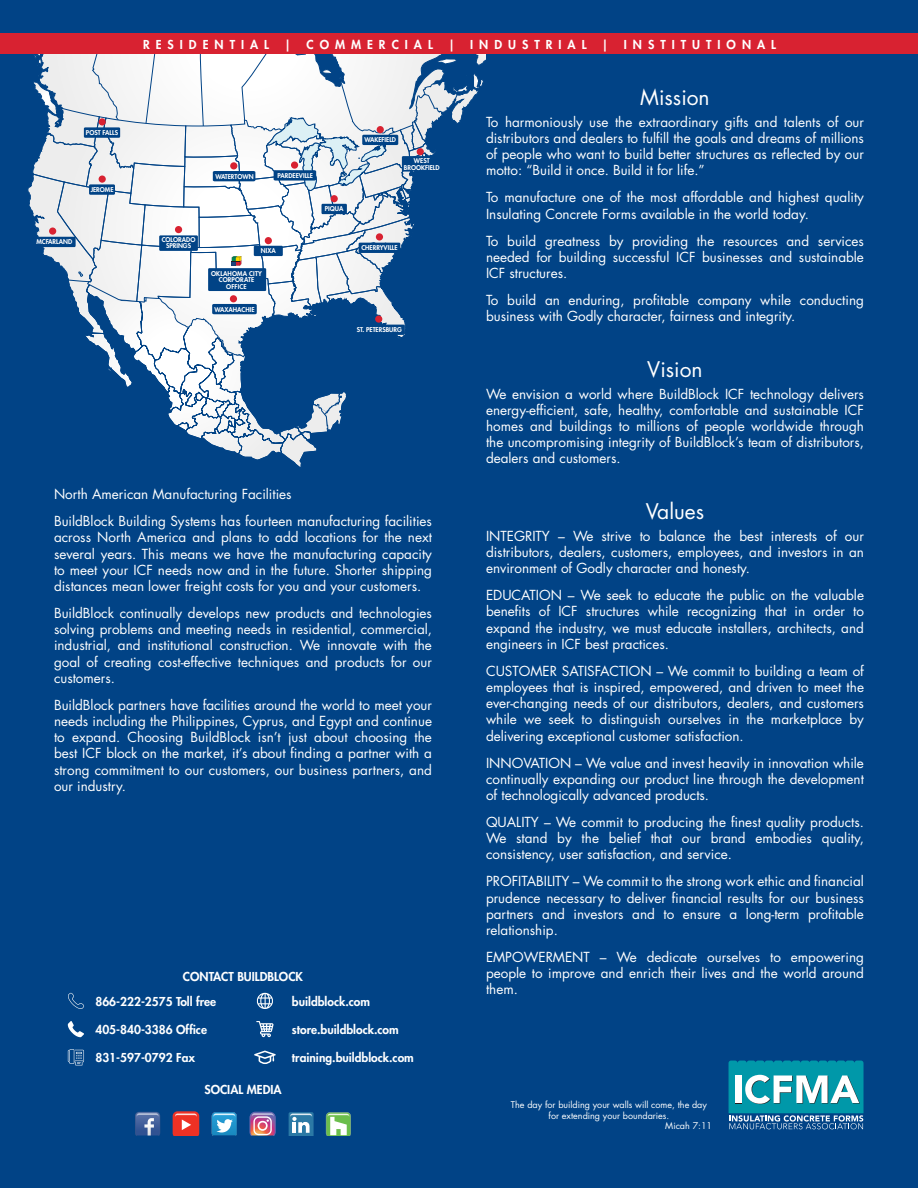
<style>
.page{position:relative;width:918px;height:1188px;background:#014386}
.page>*{position:absolute;margin:0;border:0;box-sizing:border-box;transform-origin:0 0}
.t1{font:21px "Futura Std";color:#fff}
.t2{font:13.5px/16.2px "Futura Std";color:#fff;text-align:justify}
.t3{font:800 12px/25px "Futura Std";color:#fff}
.t4{font:800 12px "Futura Std";letter-spacing:.5em;color:#fff}
.t5{font:9px "Futura Std";color:#fff}
.t6{font:800 6.45px/6.4px "Futura Std";color:#fff;text-align:center}
.t7{font:800 6.45px/6.4px "Futura Std";letter-spacing:.02em;color:#fff;text-align:center}
</style>
<div class="page">
<svg style="left:28px;top:54px;width:458px;height:413px"></svg>
<div style="left:359px;top:243px;width:41px;height:10px;background:#014386"></div>
<div style="left:376px;top:233px;width:7px;height:8px;background:#d82231;border-radius:50%"></div>
<div style="left:0;top:34px;width:918px;height:20px;background:#d82231"></div>
<svg style="left:729px;top:1061px;width:135px;height:68px;background:#41a1b6"></svg>
<svg style="left:68px;top:993px;width:16px;height:16px"></svg>
<svg style="left:257px;top:993px;width:16px;height:16px"></svg>
<svg style="left:68px;top:1021px;width:16px;height:16px"></svg>
<svg style="left:256px;top:1021px;width:18px;height:16px"></svg>
<svg style="left:68px;top:1049px;width:16px;height:16px"></svg>
<svg style="left:254px;top:1051px;width:22px;height:13px"></svg>
<svg style="left:289px;top:1112px;width:25px;height:24px"></svg>
<svg style="left:135px;top:1112px;width:25px;height:24px"></svg>
<svg style="left:326px;top:1112px;width:25px;height:24px"></svg>
<svg style="left:212px;top:1112px;width:25px;height:24px"></svg>
<svg style="left:250px;top:1112px;width:25px;height:24px"></svg>
<svg style="left:173px;top:1111px;width:26px;height:25px"></svg>
<p class="t4" style="left:143px;top:37px;width:128px">RESIDENTIAL</p>
<p class="t3" style="left:285px;top:32px;width:8px">|</p>
<p class="t4" style="left:306px;top:37px;width:128px">COMMERCIAL</p>
<p class="t3" style="left:448px;top:32px;width:8px">|</p>
<p class="t4" style="left:470px;top:37px;width:118px">INDUSTRIAL</p>
<p class="t3" style="left:602px;top:32px;width:8px">|</p>
<p class="t4" style="left:624px;top:37px;width:154px">INSTITUTIONAL</p>
<p class="t6" style="left:86px;top:129px;width:34px">POST FALLS</p>
<p class="t6" style="left:91px;top:186px;width:24px">JEROME</p>
<p class="t6" style="left:36px;top:239px;width:37px">MCFARLAND</p>
<p class="t6" style="left:162px;top:236px;width:35px">COLORADO<br>SPRINGS</p>
<p class="t6" style="left:215px;top:173px;width:40px">WATERTOWN</p>
<p class="t6" style="left:278px;top:172px;width:37px">PARDEEVILLE</p>
<p class="t6" style="left:325px;top:206px;width:20px">PIQUA</p>
<p class="t6" style="left:364px;top:137px;width:33px">WAKEFIELD</p>
<p class="t6" style="left:404px;top:158px;width:37px">WEST<br>BROOKFIELD</p>
<p class="t6" style="left:261px;top:248px;width:16px">NIXA</p>
<p class="t7" style="left:211px;top:270px;width:52px">OKLAHOMA CITY<br>CORPORATE<br>OFFICE</p>
<p class="t6" style="left:214px;top:306px;width:42px">WAXAHACHIE</p>
<p class="t6" style="left:361px;top:245px;width:38px">CHERRYVILLE</p>
<p class="t6" style="left:357px;top:327px;width:47px">ST. PETERSBURG</p>
<p class="t2" style="left:54px;top:481px;width:380px;line-height:27px">North American Manufacturing Facilities<br>BuildBlock Building Systems has fourteen manufacturing facilities</p>
<p class="t2" style="left:54px;top:529px;width:380px">across North America and plans to add locations for the next several years. This means we have the manufacturing capacity to meet your ICF needs now and in the future. Shorter shipping distances mean lower freight costs for you and your customers.</p>
<p class="t2" style="left:54px;top:605px;width:380px">BuildBlock continually develops new products and technologies solving problems and meeting needs in residential, commercial, industrial, and institutional construction. We innovate with the goal of creating cost-effective techniques and products for our customers.</p>
<p class="t2" style="left:54px;top:697px;width:380px">BuildBlock partners have facilities around the world to meet your needs including the Philippines, Cyprus, and Egypt and continue to expand. Choosing BuildBlock isn’t just about choosing the best ICF block on the market, it’s about finding a partner with a strong commitment to our customers, our business partners, and our industry.</p>
<p class="t3" style="left:95px;top:964px;width:209px;text-indent:88px">CONTACT BUILDBLOCK<br>866-222-2575 Toll free</p>
<p class="t3" style="left:292px;top:989px;width:80px">buildblock.com</p>
<p class="t3" style="left:95px;top:1017px;width:113px">405-840-3386 Office</p>
<p class="t3" style="left:292px;top:1017px;width:108px">store.buildblock.com</p>
<p class="t3" style="left:95px;top:1045px;width:101px">831-597-0792 Fax</p>
<p class="t3" style="left:292px;top:1045px;width:123px">training.buildblock.com</p>
<p class="t3" style="left:204px;top:1077px;width:79px">SOCIAL MEDIA</p>
<h1 class="t1" style="left:640px;top:84px;width:71px">Mission</h1>
<p class="t2" style="left:486px;top:114px;width:380px">To harmoniously use the extraordinary gifts and talents of our distributors and dealers to fulfill the goals and dreams of millions of people who want to build better structures as reflected by our motto: “Build it once. Build it for life.”</p>
<p class="t2" style="left:486px;top:190px;width:379px">To manufacture one of the most affordable and highest quality<br>Insulating Concrete Forms available in the world today.</p>
<p class="t2" style="left:486px;top:233px;width:380px">To build greatness by providing the resources and services needed for building successful ICF businesses and sustainable ICF structures.</p>
<p class="t2" style="left:486px;top:292px;width:379px">To build an enduring, profitable company while conducting business with Godly character, fairness and integrity.</p>
<h1 class="t1" style="left:647px;top:356px;width:57px">Vision</h1>
<p class="t2" style="left:486px;top:386px;width:380px">We envision a world where BuildBlock ICF technology delivers energy-efficient, safe, healthy, comfortable and sustainable ICF homes and buildings to millions of people worldwide through the uncompromising integrity of BuildBlock’s team of distributors, dealers and customers.</p>
<h1 class="t1" style="left:646px;top:498px;width:60px">Values</h1>
<p class="t2" style="left:486px;top:528px;width:380px">INTEGRITY – We strive to balance the best interests of our distributors, dealers, customers, employees, and investors in an environment of Godly character and honesty.</p>
<p class="t2" style="left:486px;top:587px;width:380px">EDUCATION – We seek to educate the public on the valuable benefits of ICF structures while recognizing that in order to expand the industry, we must educate installers, architects, and engineers in ICF best practices.</p>
<p class="t2" style="left:486px;top:663px;width:380px">CUSTOMER SATISFACTION – We commit to building a team of employees that is inspired, empowered, and driven to meet the ever-changing needs of our distributors, dealers, and customers while we seek to distinguish ourselves in the marketplace by delivering exceptional customer satisfaction.</p>
<p class="t2" style="left:486px;top:755px;width:379px">INNOVATION – We value and invest heavily in innovation while continually expanding our product line through the development of technologically advanced products.</p>
<p class="t2" style="left:486px;top:814px;width:380px">QUALITY – We commit to producing the finest quality products.<br>We stand by the belief that our brand embodies quality, consistency, user satisfaction, and service.</p>
<p class="t2" style="left:486px;top:874px;width:380px">PROFITABILITY – We commit to the strong work ethic and financial prudence necessary to deliver financial results for our business partners and investors and to ensure a long-term profitable relationship.</p>
<p class="t2" style="left:486px;top:949px;width:380px">EMPOWERMENT – We dedicate ourselves to empowering people to improve and enrich their lives and the world around them.</p>
<p class="t5" style="left:511px;top:1099px;width:198px">The day for building your walls will come, the day</p>
<p class="t5" style="left:549px;top:1110px;width:122px">for extending your boundaries.</p>
<p class="t5" style="left:665px;top:1120px;width:48px">Micah 7:11</p>
</div>
